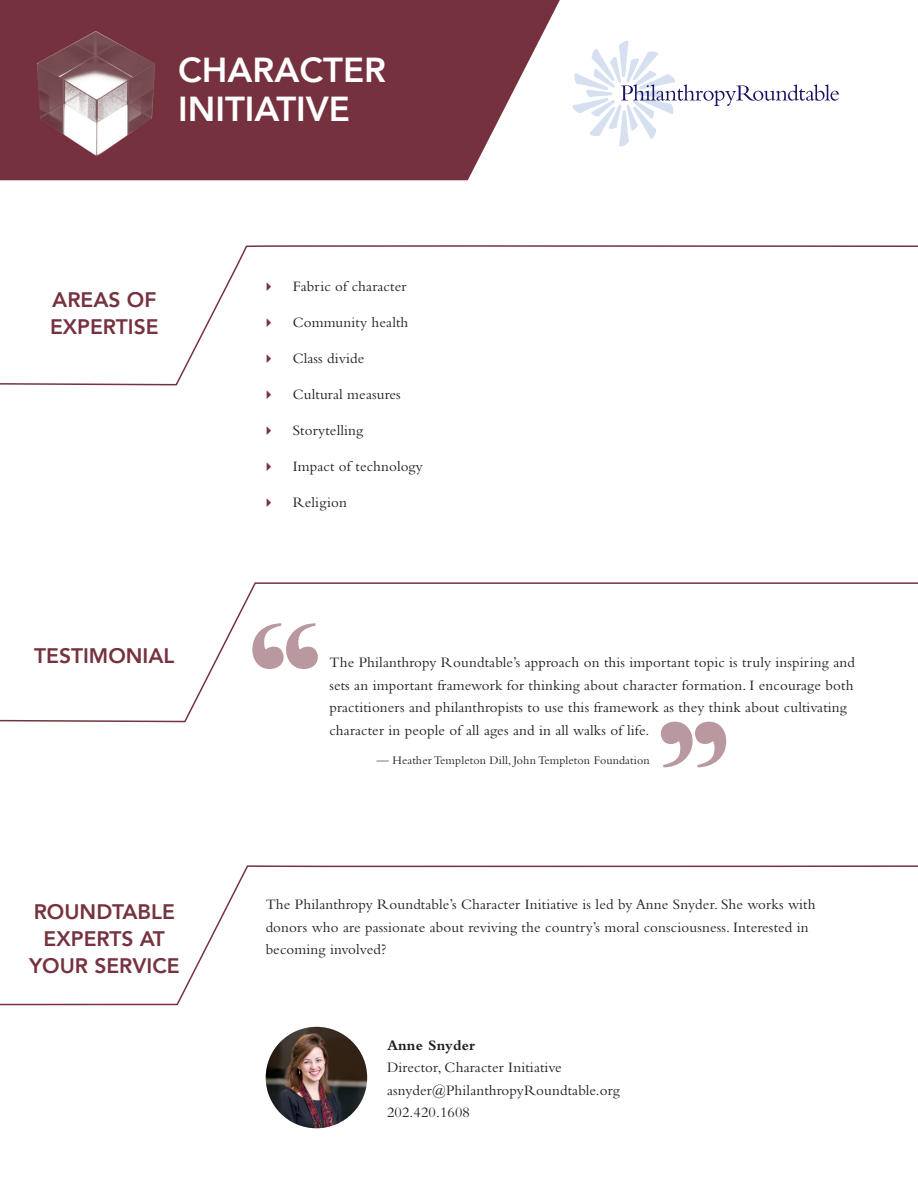
<style>
.page{position:relative;width:918px;height:1188px;background:#fff}
.page>*{position:absolute;margin:0;border:0;box-sizing:border-box;transform-origin:0 0}
.t1{font:500 240.75px "Big Caslon";color:#ba989f}
.t2{font:800 34.65px "Avenir";color:#fff}
.t3{font:800 21px/27px "Avenir";color:#76323f}
.t4{font:15px/22.5px "Bembo";letter-spacing:.01em;color:#231f20}
.t5{font:700 15px "Bembo";letter-spacing:.01em;color:#231f20}
.t6{font:12px "Bembo";letter-spacing:.01em;color:#231f20}
</style>
<div class="page">
<img style="left:0;top:0;width:560px;height:180px">
<svg style="left:0;top:245px;width:918px;height:141px"></svg>
<svg style="left:572px;top:41px;width:267px;height:106px"></svg>
<svg style="left:0;top:582px;width:918px;height:141px"></svg>
<svg style="left:0;top:865px;width:918px;height:141px"></svg>
<img style="left:266px;top:1027px;width:101px;height:101px;border-radius:51px">
<svg style="left:267px;top:282px;width:4px;height:9px"></svg>
<svg style="left:267px;top:318px;width:4px;height:9px"></svg>
<svg style="left:267px;top:354px;width:4px;height:9px"></svg>
<p class="t2" style="left:178px;top:43px;width:209px">CHARACTER</p>
<p class="t2" style="left:178px;top:82px;width:174px">INITIATIVE</p>
<p class="t3" style="left:50px;top:287px;width:110px">AREAS OF<br>EXPERTISE</p>
<p class="t4" style="left:293px;top:275px;width:115px">Fabric of character</p>
<p class="t4" style="left:293px;top:311px;width:117px">Community health</p>
<p class="t4" style="left:293px;top:347px;width:73px">Class divide</p>
<p class="t4" style="left:293px;top:383px;width:110px">Cultural measures</p>
<p class="t4" style="left:293px;top:419px;width:72px">Storytelling</p>
<p class="t4" style="left:293px;top:455px;width:132px">Impact of technology</p>
<p class="t4" style="left:293px;top:491px;width:56px">Religion</p>
<p class="t3" style="left:34px;top:642px;width:142px">TESTIMONIAL</p>
<p class="t1" style="left:256px;top:514px;width:66px">“</p>
<p class="t4" style="left:329px;top:651px;width:527px">The Philanthropy Roundtable’s approach on this important topic is truly inspiring and sets an important framework for thinking about character formation. I encourage both practitioners and philanthropists to use this framework as they think about cultivating character in people of all ages and in all walks of life.</p>
<p class="t1" style="left:723px;top:877px;width:66px;rotate:-180deg">“</p>
<p class="t6" style="left:377px;top:753px;width:274px">— Heather Templeton Dill, John Templeton Foundation</p>
<p class="t3" style="left:29px;top:898px;width:152px;text-align:center">ROUNDTABLE<br>EXPERTS AT<br>YOUR SERVICE</p>
<p class="t4" style="left:266px;top:893px;width:551px">The Philanthropy Roundtable’s Character Initiative is led by Anne Snyder. She works with donors who are passionate about reviving the country’s moral consciousness. Interested in becoming involved?</p>
<p class="t5" style="left:387px;top:1036px;width:90px">Anne Snyder</p>
<p class="t4" style="left:387px;top:1056px;width:176px">Director, Character Initiative</p>
<p class="t4" style="left:387px;top:1078px;width:234px">asnyder@PhilanthropyRoundtable.org</p>
<p class="t4" style="left:387px;top:1101px;width:84px">202.420.1608</p>
</div>
